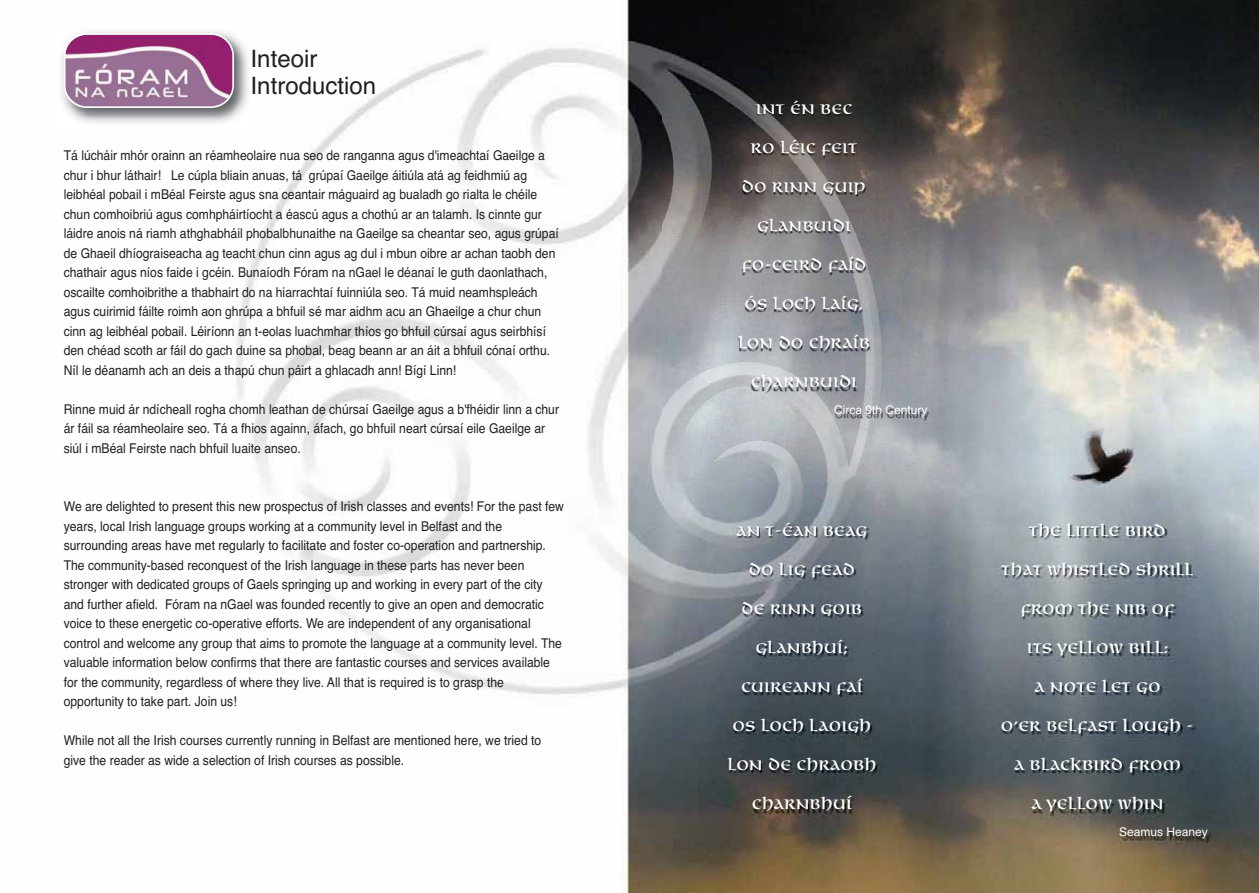
<style>
.page{position:relative;width:1259px;height:893px;background:#fff}
.page>*{position:absolute;margin:0;border:0;box-sizing:border-box;transform-origin:0 0}
.t1{font:24px/27px "Helvetica";color:#231f20}
.t2{font:21px/39px "Omnia LT Std";color:#fff;text-align:center;scale:.85 1}
.t3{font:13.5px/19.5px "Helvetica";color:#231f20;scale:.9 1}
.t4{font:12px "Helvetica";color:#fff}
</style>
<div class="page">
<img style="left:236px;top:0;width:1023px;height:893px">
<img style="left:662px;top:96px;width:287px;height:385px">
<img style="left:673px;top:517px;width:260px;height:376px">
<img style="left:969px;top:517px;width:259px;height:376px">
<img style="left:61px;top:27px;width:193px;height:100px">
<svg style="left:64px;top:33px;width:170px;height:75px;background:#aa769d"></svg>
<h1 class="t1" style="left:251px;top:47px;width:127px">Inteoir<br>Introduction</h1>
<p class="t3" style="left:64px;top:147px;width:551px">Tá lúcháir mhór orainn an réamheolaire nua seo de ranganna agus d'imeachtaí Gaeilge a chur i bhur láthair! Le cúpla bliain anuas, tá grúpaí Gaeilge áitiúla atá ag feidhmiú ag leibhéal pobail i mBéal Feirste agus sna ceantair máguaird ag bualadh go rialta le chéile chun comhoibriú agus comhpháirtíocht a éascú agus a chothú ar an talamh. Is cinnte gur láidre anois ná riamh athghabháil phobalbhunaithe na Gaeilge sa cheantar seo, agus grúpaí de Ghaeil dhíograiseacha ag teacht chun cinn agus ag dul i mbun oibre ar achan taobh den chathair agus níos faide i gcéin. Bunaíodh Fóram na nGael le déanaí le guth daonlathach, oscailte comhoibrithe a thabhairt do na hiarrachtaí fuinniúla seo. Tá muid neamhspleách agus cuirimid fáilte roimh aon ghrúpa a bhfuil sé mar aidhm acu an Ghaeilge a chur chun cinn ag leibhéal pobail. Léiríonn an t-eolas luachmhar thíos go bhfuil cúrsaí agus seirbhísí den chéad scoth ar fáil do gach duine sa phobal, beag beann ar an áit a bhfuil cónaí orthu.<br>Níl le déanamh ach an deis a thapú chun páirt a ghlacadh ann! Bígí Linn!</p>
<p class="t3" style="left:64px;top:400px;width:552px">Rinne muid ár ndícheall rogha chomh leathan de chúrsaí Gaeilge agus a b'fhéidir linn a chur ár fáil sa réamheolaire seo. Tá a fhios againn, áfach, go bhfuil neart cúrsaí eile Gaeilge ar siúl i mBéal Feirste nach bhfuil luaite anseo.</p>
<p class="t3" style="left:64px;top:498px;width:557px">We are delighted to present this new prospectus of Irish classes and events! For the past few years, local Irish language groups working at a community level in Belfast and the surrounding areas have met regularly to facilitate and foster co-operation and partnership.<br>The community-based reconquest of the Irish language in these parts has never been stronger with dedicated groups of Gaels springing up and working in every part of the city and further afield. Fóram na nGael was founded recently to give an open and democratic voice to these energetic co-operative efforts. We are independent of any organisational control and welcome any group that aims to promote the language at a community level. The valuable information below confirms that there are fantastic courses and services available for the community, regardless of where they live. All that is required is to grasp the opportunity to take part. Join us!</p>
<p class="t3" style="left:64px;top:732px;width:532px">While not all the Irish courses currently running in Belfast are mentioned here, we tried to give the reader as wide a selection of Irish courses as possible.</p>
<h2 class="t2" style="left:738px;top:87px;width:157px">Int én bec<br>ro léic feit do rinn guip glanbuidi fo-ceird faíd ós Loch Laíg, lon do chraíb charnbuidi</h2>
<p class="t4" style="left:834px;top:406px;width:95px">Circa 9th Century</p>
<h2 class="t2" style="left:727px;top:509px;width:177px">An t-éan beag do lig fead<br>de rinn goib glanbhuí; cuireann faí os Loch Laoigh lon de chraobh charnbhuí</h2>
<h2 class="t2" style="left:1000px;top:509px;width:229px">the little bird<br>that whistled shrill from the nib of<br>its yellow bill:<br>a note let go<br>o’er Belfast Lough - a blackbird from<br>a yellow whin</h2>
<p class="t4" style="left:1119px;top:827px;width:90px">Seamus Heaney</p>
</div>
